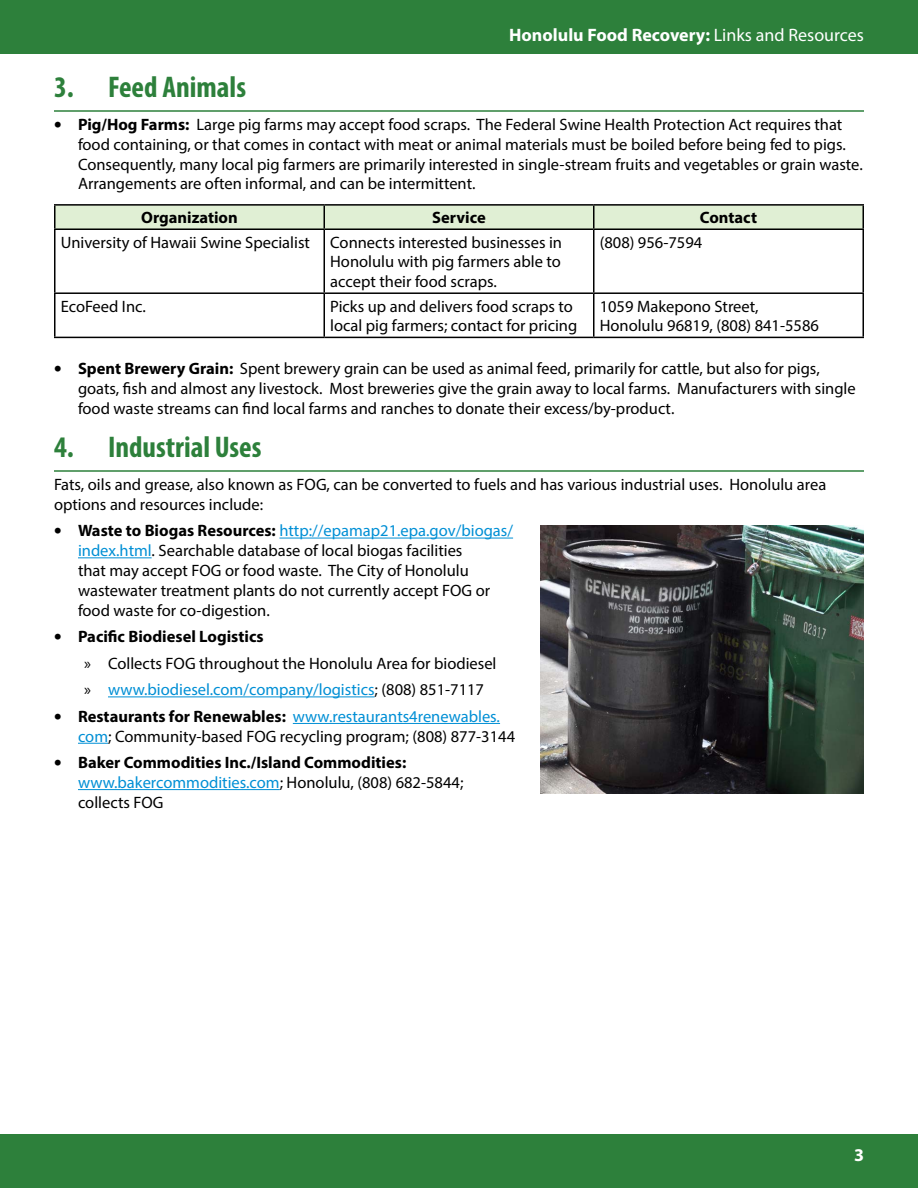
<style>
.page{position:relative;width:918px;height:1188px;background:#fff}
.page>*{position:absolute;margin:0;border:0;box-sizing:border-box;transform-origin:0 0}
.Heading{font:700 condensed 30px "Myriad Pro";color:#2d803b}
.t1{font:700 18px "Myriad Pro";color:#fff}
.bullet{font:16.5px/19.8px "Myriad Pro";color:#000}
.bullet-2{font:700 16.5px/19.8px "Myriad Pro";color:#000}
.t2{font:16.5px "Myriad Pro";color:#008fd5}
.s1{font-weight:400}
.s2{font-weight:900;font-size:20.7px}
.s3{font-weight:700}
.s4{color:#008fd5}
.s5{color:#000}
.s6{font-weight:400;color:#008fd5}
</style>
<div class="page">
<div style="left:0;top:1134px;width:918px;height:54px;background:#2d803b"></div>
<div style="left:0;top:0;width:918px;height:54px;background:#2d803b"></div>
<hr style="left:54px;top:110px;width:810px;height:2px;background:#2d803b">
<hr style="left:54px;top:470px;width:810px;height:2px;background:#2d803b">
<hr style="left:279px;top:538px;width:234px;height:1px;background:#008fd5">
<hr style="left:78px;top:557px;width:74px;height:1px;background:#008fd5">
<hr style="left:108px;top:696px;width:267px;height:1px;background:#008fd5">
<hr style="left:293px;top:723px;width:207px;height:1px;background:#008fd5">
<hr style="left:78px;top:743px;width:30px;height:1px;background:#008fd5">
<hr style="left:78px;top:789px;width:202px;height:1px;background:#008fd5">
<hr style="left:54px;top:204px;width:270px;height:2px;background:#000">
<hr style="left:54px;top:206px;width:2px;height:22px;background:#000">
<hr style="left:324px;top:204px;width:270px;height:2px;background:#000">
<hr style="left:594px;top:204px;width:270px;height:2px;background:#000">
<div style="left:55px;top:205px;width:808px;height:23px;background:#e0efd4"></div>
<hr style="left:862px;top:206px;width:2px;height:22px;background:#000">
<hr style="left:54px;top:228px;width:270px;height:2px;background:#000">
<hr style="left:54px;top:230px;width:2px;height:62px;background:#000">
<hr style="left:324px;top:228px;width:270px;height:2px;background:#000">
<hr style="left:324px;top:230px;width:1px;height:62px;background:#000">
<hr style="left:594px;top:228px;width:270px;height:2px;background:#000">
<hr style="left:593px;top:230px;width:1px;height:62px;background:#000">
<hr style="left:862px;top:230px;width:2px;height:62px;background:#000">
<hr style="left:54px;top:292px;width:270px;height:2px;background:#000">
<hr style="left:54px;top:294px;width:2px;height:43px;background:#000">
<hr style="left:324px;top:292px;width:270px;height:2px;background:#000">
<hr style="left:324px;top:294px;width:1px;height:43px;background:#000">
<hr style="left:594px;top:292px;width:270px;height:2px;background:#000">
<hr style="left:593px;top:294px;width:1px;height:43px;background:#000">
<hr style="left:862px;top:294px;width:2px;height:43px;background:#000">
<hr style="left:54px;top:337px;width:270px;height:1px;background:#000">
<hr style="left:324px;top:337px;width:270px;height:1px;background:#000">
<hr style="left:594px;top:337px;width:270px;height:1px;background:#000">
<img style="left:540px;top:526px;width:324px;height:267px">
<p class="t1" style="left:509px;top:23px;width:356px">Honolulu Food Recovery: <span class="s1">Links and Resources</span></p>
<p class="Heading" style="left:54px;top:68px;width:194px">3. Feed Animals</p>
<p class="bullet" style="left:78px;top:114px;width:786px;text-indent:-24px"><span class="s2">•</span> <span class="s3">Pig/Hog Farms:</span> Large pig farms may accept food scraps. The Federal Swine Health Protection Act requires that food containing, or that comes in contact with meat or animal materials must be boiled before being fed to pigs.<br>Consequently, many local pig farmers are primarily interested in single-stream fruits and vegetables or grain waste.<br>Arrangements are often informal, and can be intermittent.</p>
<p class="bullet-2" style="left:141px;top:207px;width:98px">Organization</p>
<p class="bullet-2" style="left:432px;top:207px;width:55px">Service</p>
<p class="bullet-2" style="left:700px;top:207px;width:59px">Contact</p>
<p class="bullet" style="left:61px;top:232px;width:251px">University of Hawaii Swine Specialist</p>
<p class="bullet" style="left:330px;top:232px;width:233px;text-align:justify">Connects interested businesses in Honolulu with pig farmers able to accept their food scraps.</p>
<p class="bullet" style="left:600px;top:232px;width:104px">(808) 956-7594</p>
<p class="bullet" style="left:61px;top:296px;width:87px">EcoFeed Inc.</p>
<p class="bullet" style="left:330px;top:296px;width:249px">Picks up and delivers food scraps to local pig farmers; contact for pricing</p>
<p class="bullet" style="left:600px;top:296px;width:221px">1059 Makepono Street,<br>Honolulu 96819, (808) 841-5586</p>
<p class="bullet" style="left:78px;top:359px;width:779px;text-indent:-24px"><span class="s2">•</span> <span class="s3">Spent Brewery Grain:</span> Spent brewery grain can be used as animal feed, primarily for cattle, but also for pigs, goats, fish and almost any livestock. Most breweries give the grain away to local farms. Manufacturers with single food waste streams can find local farms and ranches to donate their excess/by-product.</p>
<p class="Heading" style="left:54px;top:428px;width:209px">4. Industrial Uses</p>
<p class="bullet" style="left:54px;top:474px;width:774px">Fats, oils and grease, also known as FOG, can be converted to fuels and has various industrial uses. Honolulu area options and resources include:</p>
<p class="bullet" style="left:78px;top:521px;width:437px;text-indent:-24px"><span class="s2">•</span> <span class="s3">Waste to Biogas Resources:</span> <span class="s4">http://epamap21.epa.gov/biogas/ index.html</span>. Searchable database of local biogas facilities<br>that may accept FOG or food waste. The City of Honolulu wastewater treatment plants do not currently accept FOG or food waste for co-digestion.</p>
<p class="bullet-2" style="left:54px;top:626px;width:211px"><span class="s2">•</span> Pacific Biodiesel Logistics</p>
<p class="bullet" style="left:84px;top:653px;width:414px">» Collects FOG throughout the Honolulu Area for biodiesel</p>
<p class="t2" style="left:84px;top:680px;width:402px"><span class="s5">»</span> www.biodiesel.com/company/logistics<span class="s5">; (808) 851-7117</span></p>
<p class="bullet" style="left:78px;top:706px;width:439px;text-indent:-24px"><span class="s2">•</span> <span class="s3">Restaurants for Renewables:</span> <span class="s4">www.restaurants4renewables. com</span>; Community-based FOG recycling program; (808) 877-3144</p>
<p class="bullet-2" style="left:78px;top:752px;width:387px;text-indent:-24px"><span class="s2">•</span> Baker Commodities Inc./Island Commodities: <span class="s6">www.bakercommodities.com</span><span class="s1">; Honolulu, (808) 682-5844; collects FOG</span></p>
<p class="t1" style="left:854px;top:1143px;width:11px">3</p>
</div>
